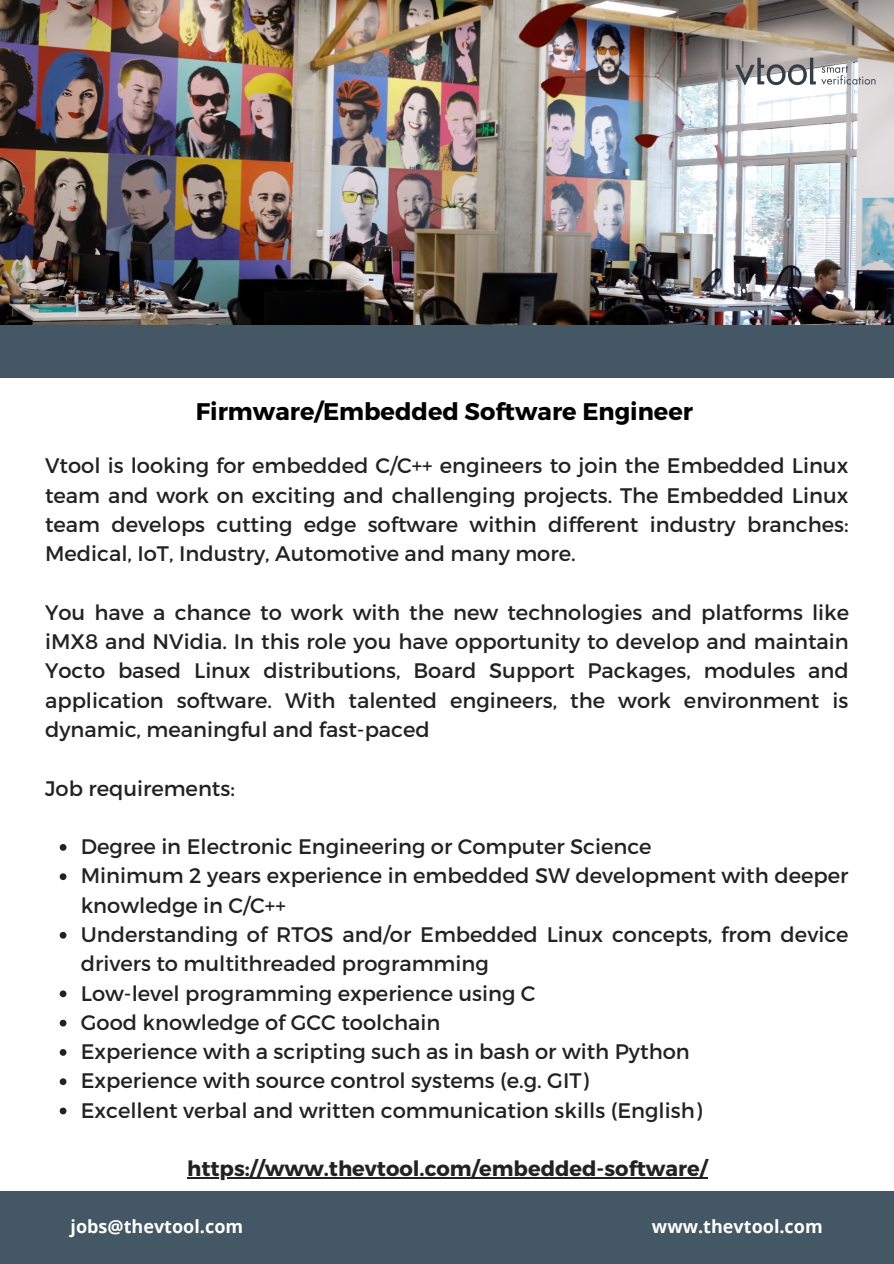
<style>
.page{position:relative;width:894px;height:1264px;background:#fff}
.page>*{position:absolute;margin:0;border:0;box-sizing:border-box;transform-origin:0 0}
.t1{font:700 24px "Montserrat";color:#000}
.t2{font:21px/29.2px "Montserrat";color:#222}
.t3{font:700 21px "Montserrat";color:#222}
.t4{font:700 18px "Open Sans";color:#fff}
</style>
<div class="page">
<img style="left:0;top:0;width:893px;height:326px">
<div style="left:0;top:1191px;width:893px;height:72px;background:#445764"></div>
<div style="left:0;top:326px;width:893px;height:51px;background:#445764"></div>
<svg style="left:60px;top:844px;width:6px;height:6px"></svg>
<svg style="left:60px;top:873px;width:6px;height:7px"></svg>
<svg style="left:60px;top:931px;width:6px;height:7px"></svg>
<svg style="left:60px;top:990px;width:6px;height:7px"></svg>
<svg style="left:60px;top:1019px;width:6px;height:7px"></svg>
<svg style="left:60px;top:1049px;width:6px;height:6px"></svg>
<svg style="left:60px;top:1078px;width:6px;height:7px"></svg>
<svg style="left:60px;top:1107px;width:6px;height:7px"></svg>
<hr style="left:187px;top:1177px;width:520px;height:1px;background:#222">
<svg style="left:821px;top:66px;width:54px;height:19px"></svg>
<svg style="left:735px;top:58px;width:80px;height:27px"></svg>
<p class="t1" style="left:196px;top:396px;width:499px">Firmware/Embedded Software Engineer</p>
<p class="t2" style="left:45px;top:450px;width:804px;text-align:justify">Vtool is looking for embedded C/C++ engineers to join the Embedded Linux team and work on exciting and challenging projects. The Embedded Linux team develops cutting edge software within different industry branches:<br>Medical, IoT, Industry, Automotive and many more.</p>
<p class="t2" style="left:45px;top:596px;width:805px;text-align:justify">You have a chance to work with the new technologies and platforms like iMX8 and NVidia. In this role you have opportunity to develop and maintain Yocto based Linux distributions, Board Support Packages, modules and application software. With talented engineers, the work environment is dynamic, meaningful and fast-paced</p>
<p class="t2" style="left:45px;top:772px;width:191px">Job requirements:</p>
<p class="t2" style="left:81px;top:831px;width:572px">Degree in Electronic Engineering or Computer Science</p>
<p class="t2" style="left:81px;top:860px;width:769px">Minimum 2 years experience in embedded SW development with deeper knowledge in C/C++</p>
<p class="t2" style="left:81px;top:918px;width:769px">Understanding of RTOS and/or Embedded Linux concepts, from device drivers to multithreaded programming</p>
<p class="t2" style="left:81px;top:977px;width:456px">Low-level programming experience using C</p>
<p class="t2" style="left:81px;top:1006px;width:361px">Good knowledge of GCC toolchain</p>
<p class="t2" style="left:81px;top:1036px;width:610px">Experience with a scripting such as in bash or with Python</p>
<p class="t2" style="left:81px;top:1065px;width:509px">Experience with source control systems (e.g. GIT)</p>
<p class="t2" style="left:81px;top:1094px;width:622px">Excellent verbal and written communication skills (English)</p>
<p class="t3" style="left:187px;top:1155px;width:521px">https://www.thevtool.com/embedded-software/</p>
<p class="t4" style="left:71px;top:1213px;width:174px">jobs@thevtool.com</p>
<p class="t4" style="left:651px;top:1213px;width:172px">www.thevtool.com</p>
</div>
